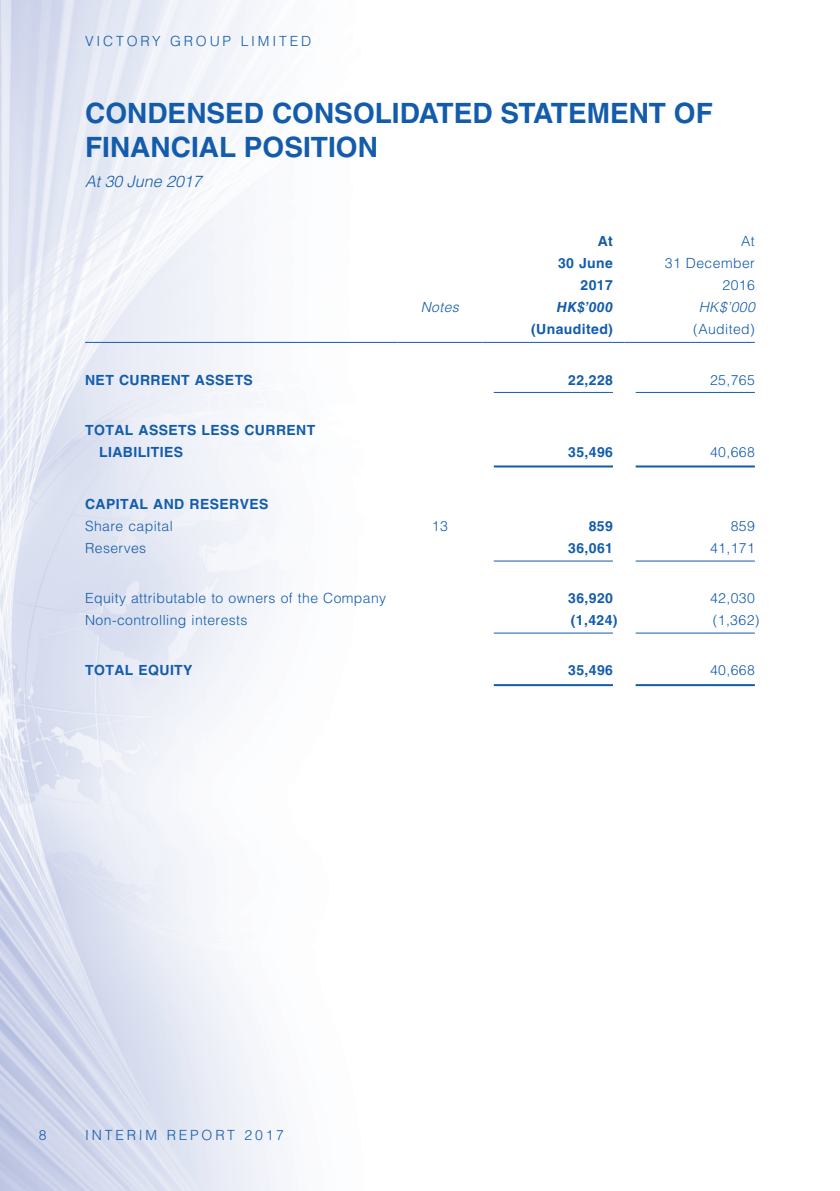
<style>
.page{position:relative;width:840px;height:1191px;background:#fff}
.page>*{position:absolute;margin:0;border:0;box-sizing:border-box;transform-origin:0 0}
.t1{font:700 28px/33.6px "Helvetica LT Std";color:#135cab}
.t2{font:italic 300 16px "Helvetica LT Std";color:#135cab}
.t3{font:300 14px/22px "Helvetica LT Std";letter-spacing:.03em;color:#135cab;text-align:right}
.t4{font:700 14px/22px "Helvetica LT Std";letter-spacing:.03em;color:#135cab;text-align:right}
.t5{font:300 14px "Helvetica LT Std";letter-spacing:.2em;color:#135cab}
.t6{font:italic 300 14px "Helvetica LT Std";letter-spacing:.03em;color:#135cab}
.t7{font:italic 700 14px "Helvetica LT Std";color:#135cab}
</style>
<div class="page">
<img style="left:0;top:0;width:755px;height:1191px">
<hr style="left:85px;top:342px;width:312px;height:1px;background:#135cab">
<hr style="left:397px;top:342px;width:85px;height:1px;background:#135cab">
<hr style="left:482px;top:342px;width:142px;height:1px;background:#135cab">
<hr style="left:624px;top:342px;width:130px;height:1px;background:#135cab">
<hr style="left:493px;top:392px;width:119px;height:1px;background:#135cab">
<hr style="left:635px;top:392px;width:119px;height:1px;background:#135cab">
<hr style="left:493px;top:465px;width:119px;height:2px;background:#135cab">
<hr style="left:635px;top:465px;width:119px;height:2px;background:#135cab">
<hr style="left:493px;top:560px;width:119px;height:1px;background:#135cab">
<hr style="left:635px;top:560px;width:119px;height:1px;background:#135cab">
<hr style="left:493px;top:632px;width:119px;height:1px;background:#135cab">
<hr style="left:635px;top:632px;width:119px;height:1px;background:#135cab">
<hr style="left:493px;top:684px;width:119px;height:2px;background:#135cab">
<hr style="left:635px;top:684px;width:119px;height:2px;background:#135cab">
<p class="t5" style="left:85px;top:32px;width:227px">VICTORY GROUP LIMITED</p>
<h1 class="t1" style="left:85px;top:96px;width:629px">CONDENSED CONSOLIDATED STATEMENT OF<br>FINANCIAL POSITION</h1>
<p class="t2" style="left:85px;top:171px;width:118px">At 30 June 2017</p>
<p class="t4" style="left:557px;top:230px;width:56px">AT<br>30 JUNE<br>2017</p>
<p class="t3" style="left:664px;top:230px;width:91px">At<br>31 December<br>2016</p>
<p class="t6" style="left:420px;top:299px;width:40px">Notes</p>
<p class="t7" style="left:556px;top:299px;width:58px">HK$’000</p>
<p class="t6" style="left:698px;top:299px;width:58px">HK$’000</p>
<p class="t4" style="left:531px;top:318px;width:83px">(UNAUDITED)</p>
<p class="t3" style="left:693px;top:318px;width:63px">(Audited)</p>
<p class="t4" style="left:85px;top:368px;width:169px">NET CURRENT ASSETS</p>
<p class="t4" style="left:568px;top:368px;width:46px">22,228</p>
<p class="t3" style="left:709px;top:368px;width:46px">25,765</p>
<p class="t4" style="left:99px;top:418px;width:217px;text-align:left;text-indent:-14px">TOTAL ASSETS LESS CURRENT<br>LIABILITIES</p>
<p class="t4" style="left:568px;top:440px;width:46px">35,496</p>
<p class="t3" style="left:709px;top:440px;width:46px">40,668</p>
<p class="t4" style="left:85px;top:493px;width:185px">CAPITAL AND RESERVES</p>
<p class="t3" style="left:85px;top:515px;width:89px">Share capital</p>
<p class="t3" style="left:431px;top:515px;width:17px">13</p>
<p class="t4" style="left:588px;top:515px;width:26px">859</p>
<p class="t3" style="left:730px;top:515px;width:26px">859</p>
<p class="t3" style="left:85px;top:537px;width:63px">Reserves</p>
<p class="t4" style="left:568px;top:537px;width:46px">36,061</p>
<p class="t3" style="left:709px;top:537px;width:46px">41,171</p>
<p class="t3" style="left:85px;top:587px;width:302px">Equity attributable to owners of the Company</p>
<p class="t4" style="left:568px;top:587px;width:46px">36,920</p>
<p class="t3" style="left:709px;top:587px;width:46px">42,030</p>
<p class="t3" style="left:85px;top:609px;width:164px">Non-controlling interests</p>
<p class="t4" style="left:570px;top:609px;width:48px">(1,424)</p>
<p class="t3" style="left:712px;top:609px;width:48px">(1,362)</p>
<p class="t4" style="left:85px;top:659px;width:109px">TOTAL EQUITY</p>
<p class="t4" style="left:568px;top:659px;width:46px">35,496</p>
<p class="t3" style="left:709px;top:659px;width:46px">40,668</p>
<p class="t3" style="left:39px;top:1124px;width:9px">8</p>
<p class="t5" style="left:85px;top:1126px;width:200px">INTERIM REPORT 2017</p>
</div>
